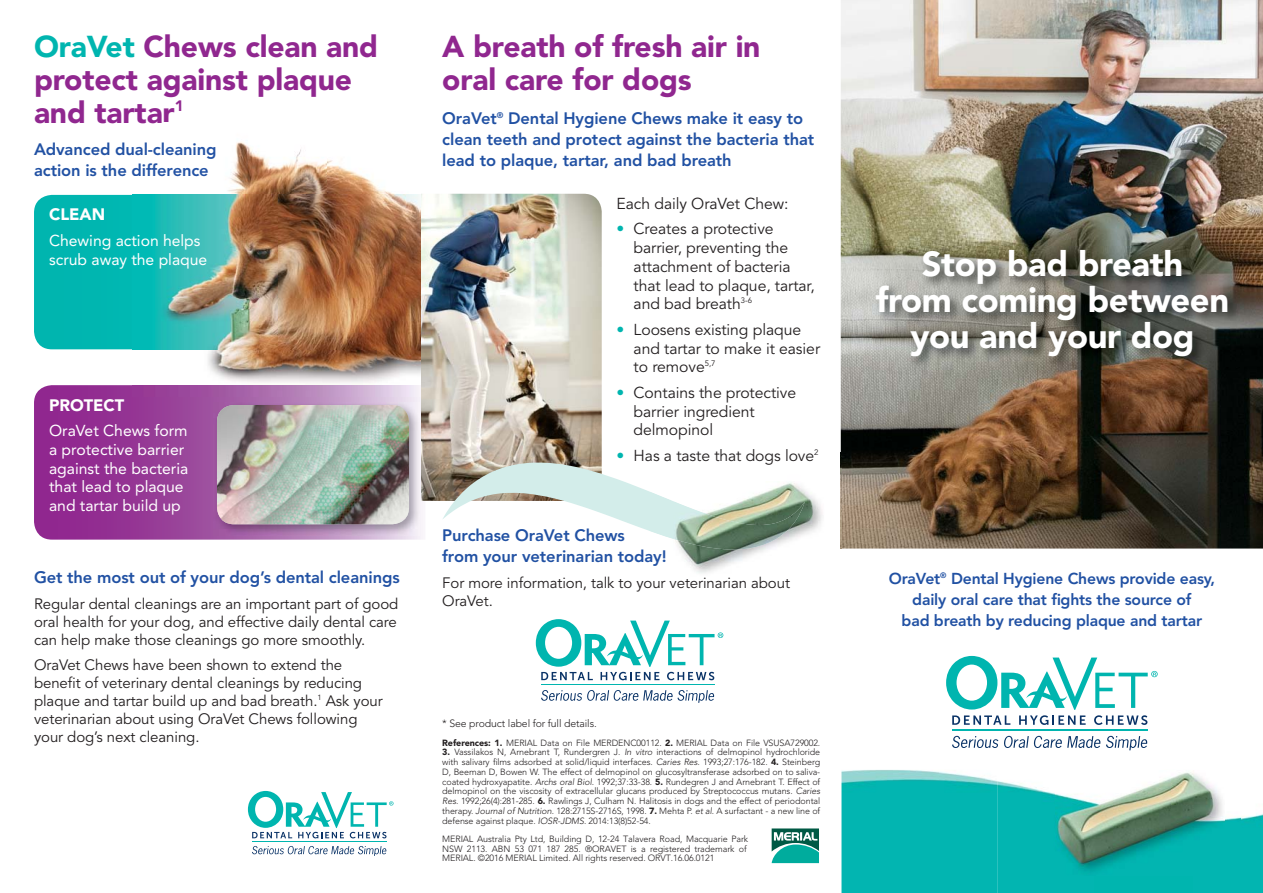
<style>
.page{position:relative;width:1263px;height:893px;background:#fff}
.page>*{position:absolute;margin:0;border:0;box-sizing:border-box;transform-origin:0 0}
.t1{font:900 34.5px/36px "Avenir LT Std";letter-spacing:-.01em;color:#fff;text-align:center}
.t2{font:900 30px/33px "Avenir LT Std";letter-spacing:-.005em;color:#90278f}
.t3{font:900 30px "Avenir LT Std";color:#912990}
.t4{font:800 16.5px/21px "Avenir LT Std";letter-spacing:-.005em;color:#2151a3}
.t5{font:800 16.5px/21px "Avenir LT Std";letter-spacing:-.005em;color:#2352a4}
.t6{font:900 16.5px "Avenir LT Std";color:#fff}
.t7{font:15.75px/18.8px "Avenir LT Std";letter-spacing:-.005em;color:#231f20}
.t8{font:15.75px/18.8px "Avenir LT Std";color:#fff}
.t9{font:800 15.75px/21px "Avenir LT Std";letter-spacing:-.01em;color:#2151a3;text-align:center}
.t10{font:15px/18px "Avenir LT Std";letter-spacing:-.005em;color:#231f20}
.t11{font:300 10.5px "Avenir LT Std";letter-spacing:-.01em;color:#231f20}
.t12{font:300 9px/9.8px "Avenir LT Std";letter-spacing:-.01em;color:#231f20;text-align:justify}
.s1{color:#00b5af}
.s2{color:#2151a3}
.s3{font-weight:900}
.s4{font-style:italic}
</style>
<div class="page">
<img style="left:841px;top:770px;width:422px;height:123px">
<div style="left:34px;top:195px;width:99px;height:154px;background:#00b6b0"></div>
<img style="left:133px;top:142px;width:195px;height:53px">
<img style="left:328px;top:160px;width:91px;height:35px">
<img style="left:377px;top:349px;width:44px;height:32px">
<img style="left:133px;top:349px;width:244px;height:35px">
<img style="left:133px;top:195px;width:288px;height:154px">
<img style="left:133px;top:142px;width:84px;height:17px">
<img style="left:133px;top:163px;width:75px;height:13px">
<svg style="left:34px;top:385px;width:389px;height:155px;background:#994099"></svg>
<img style="left:133px;top:385px;width:288px;height:11px">
<img style="left:214px;top:402px;width:206px;height:133px">
<img style="left:217px;top:405px;width:192px;height:119px;border-radius:17px">
<img style="left:841px;top:0;width:422px;height:549px">
<img style="left:873px;top:247px;width:367px;height:122px">
<img style="left:997px;top:770px;width:97px;height:123px">
<img style="left:1094px;top:770px;width:147px;height:41px">
<img style="left:1192px;top:811px;width:49px;height:82px">
<div style="left:1094px;top:875px;width:98px;height:18px;background:#00b5af"></div>
<img style="left:1055px;top:771px;width:169px;height:104px">
<img style="left:421px;top:194px;width:181px;height:307px">
<svg style="left:442px;top:461px;width:208px;height:70px"></svg>
<img style="left:840px;top:452px;width:1px;height:48px">
<img style="left:840px;top:500px;width:1px;height:49px">
<img style="left:841px;top:452px;width:1px;height:97px">
<img style="left:650px;top:492px;width:23px;height:47px">
<img style="left:680px;top:482px;width:143px;height:92px">
<img style="left:673px;top:501px;width:132px;height:48px">
<div style="left:770px;top:827px;width:51px;height:38px;background:linear-gradient(to right,#e0f4f3,#e0f4f3)"></div>
<svg style="left:772px;top:828px;width:47px;height:35px;background:#37a092"></svg>
<hr style="left:541px;top:684px;width:173px;height:1px;background:#00b5af">
<svg style="left:536px;top:619px;width:187px;height:61px"></svg>
<svg style="left:541px;top:690px;width:173px;height:13px"></svg>
<hr style="left:252px;top:841px;width:135px;height:1px;background:#00b5af">
<svg style="left:248px;top:791px;width:145px;height:47px"></svg>
<svg style="left:252px;top:846px;width:134px;height:10px"></svg>
<hr style="left:952px;top:729px;width:195px;height:1px;background:#00b5af">
<svg style="left:946px;top:656px;width:212px;height:69px"></svg>
<svg style="left:952px;top:736px;width:195px;height:14px"></svg>
<h2 class="t2" style="left:34px;top:31px;width:346px"><span class="s1">OraVet</span> Chews clean and protect against plaque and tar r<sup>1</sup></h2>
<h3 class="t5" style="left:34px;top:139px;width:184px"><span class="s2">Advanced d</span>ual-cleaning <span class="s2">action is the</span> difference</h3>
<h2 class="t3" style="left:135px;top:98px;width:30px">ta</h2>
<h3 class="t6" style="left:49px;top:207px;width:58px">CLEAN</h3>
<h3 class="t8" style="left:49px;top:232px;width:160px">Chewing action helps scrub away the plaque</h3>
<h3 class="t6" style="left:49px;top:397px;width:77px">PROTECT</h3>
<h3 class="t8" style="left:49px;top:422px;width:141px">OraVet Chews form a protective barrier against the bacteria that lead to plaque and tartar build up</h3>
<h3 class="t4" style="left:34px;top:567px;width:367px">Get the most out of your dog’s dental cleanings</h3>
<h3 class="t10" style="left:34px;top:596px;width:366px;text-align:justify">Regular dental cleanings are an important part of good oral health for your dog, and effective daily dental care can help make those cleanings go more smoothly.</h3>
<h3 class="t10" style="left:34px;top:657px;width:350px">OraVet Chews have been shown to extend the benefit of veterinary dental cleanings by reducing plaque and tartar build up and bad breath.<sup>1</sup> Ask your veterinarian about using OraVet Chews following your dog’s next cleaning.</h3>
<h2 class="t2" style="left:442px;top:31px;width:320px">A breath of fresh air in oral care for dogs</h2>
<h3 class="t4" style="left:442px;top:109px;width:373px">OraVet<sup>®</sup> Dental Hygiene Chews make it easy to clean teeth and protect against the bacteria that lead to plaque, tartar, and bad breath</h3>
<h3 class="t7" style="left:617px;top:195px;width:173px">Each daily OraVet Chew:</h3>
<h3 class="t7" style="left:634px;top:220px;width:183px;text-indent:-17px"><span class="s1">•</span> Creates a protective barrier, preventing the attachment of bacteria that lead to plaque, tartar, and bad breath<sup>3-6</sup></h3>
<h3 class="t7" style="left:634px;top:321px;width:188px;text-indent:-17px"><span class="s1">•</span> Loosens existing plaque and tartar to make it easier to remove<sup>5,7</sup></h3>
<h3 class="t7" style="left:634px;top:384px;width:164px;text-indent:-17px"><span class="s1">•</span> Contains the protective barrier ingredient delmopinol</h3>
<h3 class="t7" style="left:617px;top:447px;width:203px"><span class="s1">•</span> Has a taste that dogs love<sup>2</sup></h3>
<h3 class="t4" style="left:442px;top:526px;width:226px">Purchase OraVet Chews<br>from your veterinarian today!</h3>
<h3 class="t10" style="left:442px;top:575px;width:349px">For more information, talk to your veterinarian about<br>OraVet.</h3>
<p class="t11" style="left:442px;top:719px;width:156px">* See product label for full details.</p>
<p class="t12" style="left:442px;top:738px;width:380px"><span class="s3">References: 1.</span> MERIAL Data on File MERDENC00112. <span class="s3">2.</span> MERIAL Data on File VSUSA729002.</p>
<p class="t12" style="left:442px;top:748px;width:380px"><span class="s3">3.</span> Vassilakos N, Arnebrant T, Rundergren J. <span class="s4">In vitro</span> interactions of delmopinol hydrochloride with salivary films adsorbed at solid/liquid interfaces. <span class="s4">Caries Res.</span> 1993;27:176-182. <span class="s3">4.</span> Steinberg D, Beeman D, Bowen W. The effect of delmopinol on glucosyltransferase adsorbed on to saliva&shy;coated hydroxyapatite. <span class="s4">Archs oral Biol.</span> 1992;37:33-38. <span class="s3">5.</span> Rundegren J and Arnebrant T. Effect of delmopinol on the viscosity of extracellular glucans produced by Streptococcus mutans. <span class="s4">Caries Res.</span> 1992;26(4):281-285. <span class="s3">6.</span> Rawlings J, Culham N. Halitosis in dogs and the effect of periodontal therapy. <span class="s4">Journal of Nutrition</span>. 128:2715S-2716S, 1998. <span class="s3">7.</span> Mehta P. <span class="s4">et al</span>. A surfactant - a new line of defense against plaque. <span class="s4">IOSR-JDMS</span>. 2014:13(8)52-54.</p>
<p class="t12" style="left:442px;top:834px;width:307px;text-align:left">MERIAL Australia Pty Ltd, Building D, 12-24 Talavera Road, Macquarie Park<br>NSW 2113. ABN 53 071 187 285. ®ORAVET is a registered trademark of<br>MERIAL. ©2016 MERIAL Limited. All rights reserved. ORVT.16.06.0121</p>
<h1 class="t1" style="left:876px;top:248px;width:355px">Stop bad breath<br>from coming between you and your dog</h1>
<h3 class="t9" style="left:889px;top:569px;width:328px">OraVet<sup>®</sup> Dental Hygiene Chews provide easy, daily oral care that fights the source of<br>bad breath by reducing plaque and tartar</h3>
</div>
